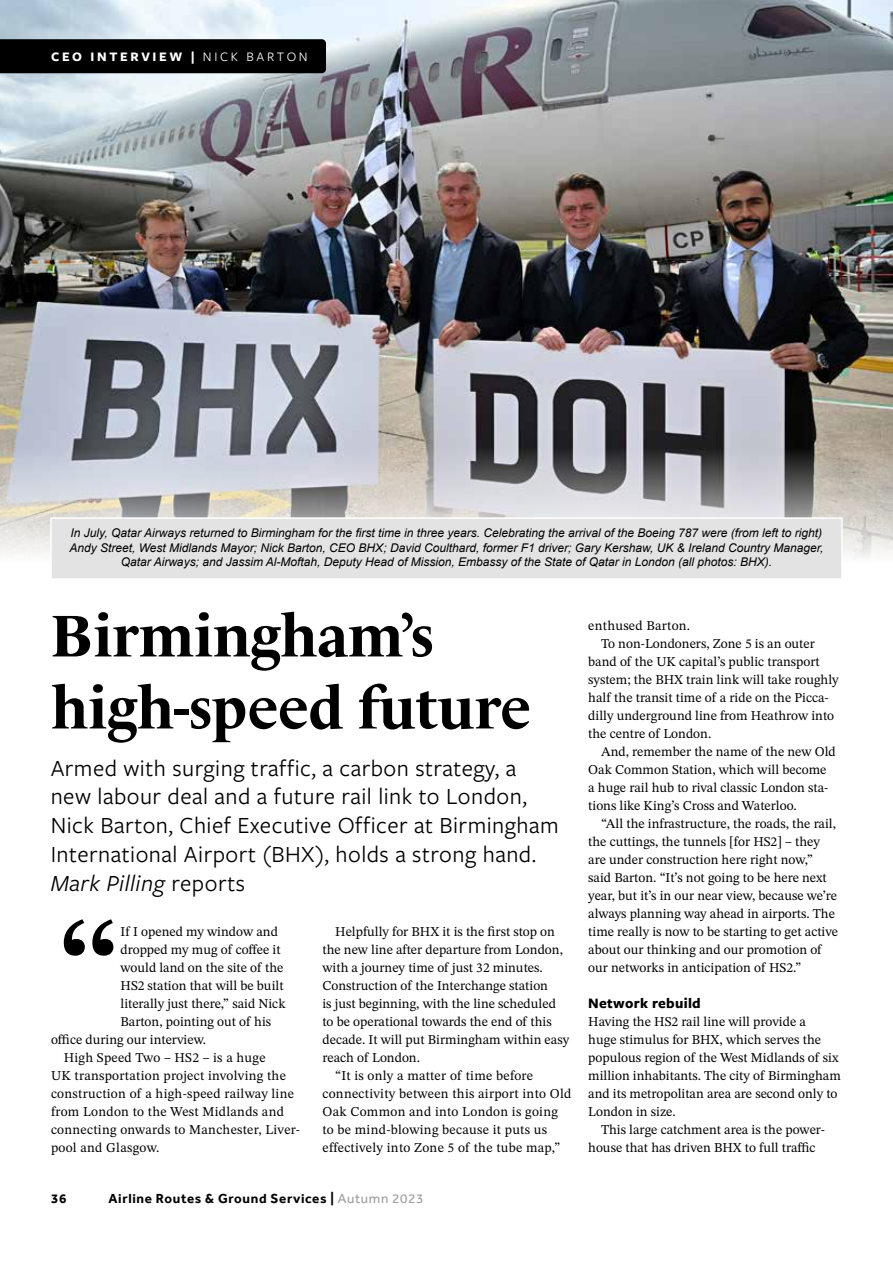
<style>
.page{position:relative;width:893px;height:1263px;background:#fff}
.page>*{position:absolute;margin:0;border:0;box-sizing:border-box;transform-origin:0 0}
.t1{font:150.45px "STIX Two Text";color:#000}
.t2{font:700 60px/72px "Le Monde Livre Std";letter-spacing:-.01em;color:#000}
.t3{font:24px/28.8px "Freight Sans Pro";letter-spacing:.02em;color:#000}
.t4{font:700 15px "Freight Sans Pro";letter-spacing:.02em;color:#000}
.t5{font:13.5px/18px "STIX Two Text";color:#000}
.t6{font:13.5px "STIX Two Text";letter-spacing:.02em;color:#000}
.t7{font:700 13.5px "Effra";letter-spacing:.05em;color:#020203}
.t8{font:700 13.5px "Freight Sans Pro";letter-spacing:.2em;color:#fff}
.t9{font:700 13.5px "Effra";color:#000}
.t10{font:italic 12px/14.4px "Arial";color:#000;text-align:center}
.s1{font-weight:400}
.s2{font-style:italic}
.s3{font-weight:400;color:#9d9d9d}
</style>
<div class="page">
<img style="left:0;top:0;width:893px;height:441px">
<svg style="left:0;top:441px;width:893px;height:117px;background:#b7b6b8"></svg>
<div style="left:0;top:39px;width:326px;height:34px;background:#000"></div>
<div style="left:50px;top:517px;width:793px;height:63px;background:#e3e3e3;border:2px solid #fff"></div>
<p class="t8" style="left:51px;top:47px;width:258px">CEO INTERVIEW | <span class="s1">NICK BARTON</span></p>
<p class="t10" style="left:69px;top:526px;width:756px">In July, Qatar Airways returned to Birmingham for the first time in three years. Celebrating the arrival of the Boeing 787 were (from left to right)<br>Andy Street, West Midlands Mayor; Nick Barton, CEO BHX; David Coulthard, former F1 driver; Gary Kershaw, UK &amp; Ireland Country Manager,<br>Qatar Airways; and Jassim Al-Moftah, Deputy Head of Mission, Embassy of the State of Qatar in London (all photos: BHX).</p>
<h2 class="t2" style="left:51px;top:600px;width:482px">Birmingham’s high-speed future</h2>
<h3 class="t3" style="left:51px;top:752px;width:510px">Armed with surging traffic, a carbon strategy, a new labour deal and a future rail link to London, Nick Barton, Chief Executive Officer at Birmingham International Airport (BHX), holds a strong hand.<br><span class="s2">Mark Pilling</span> reports</h3>
<h1 class="t1" style="left:55px;top:868px;width:67px">“</h1>
<p class="t5" style="left:121px;top:922px;width:159px">If I opened my window and</p>
<p class="t5" style="left:121px;top:940px;width:162px">dropped my mug of coffee it</p>
<p class="t5" style="left:121px;top:958px;width:164px">would land on the site of the</p>
<p class="t5" style="left:121px;top:976px;width:165px">HS2 station that will be built</p>
<p class="t5" style="left:121px;top:994px;width:167px">literally just there,” said Nick</p>
<p class="t5" style="left:121px;top:1012px;width:152px">Barton, pointing out of his</p>
<p class="t5" style="left:51px;top:1030px;width:157px">office during our interview.</p>
<p class="t6" style="left:64px;top:1048px;width:203px">High Speed Two – HS2 – is a huge</p>
<p class="t6" style="left:51px;top:1066px;width:236px">UK transportation project involving the</p>
<p class="t6" style="left:51px;top:1084px;width:245px">construction of a high-speed railway line</p>
<p class="t6" style="left:51px;top:1102px;width:234px">from London to the West Midlands and</p>
<p class="t6" style="left:51px;top:1120px;width:251px">connecting onwards to Manchester, Liver-</p>
<p class="t6" style="left:51px;top:1138px;width:110px">pool and Glasgow.</p>
<p class="t5" style="left:335px;top:922px;width:221px">Helpfully for BHX it is the first stop on</p>
<p class="t5" style="left:322px;top:940px;width:242px">the new line after departure from London,</p>
<p class="t5" style="left:322px;top:958px;width:222px">with a journey time of just 32 minutes.</p>
<p class="t5" style="left:322px;top:976px;width:227px">Construction of the Interchange station</p>
<p class="t5" style="left:322px;top:994px;width:235px">is just beginning, with the line scheduled</p>
<p class="t5" style="left:322px;top:1012px;width:231px">to be operational towards the end of this</p>
<p class="t5" style="left:322px;top:1030px;width:248px">decade. It will put Birmingham within easy</p>
<p class="t5" style="left:322px;top:1048px;width:99px">reach of London.</p>
<p class="t6" style="left:335px;top:1066px;width:199px">“It is only a matter of time before</p>
<p class="t6" style="left:322px;top:1084px;width:250px">connectivity between this airport into Old</p>
<p class="t6" style="left:322px;top:1102px;width:237px">Oak Common and into London is going</p>
<p class="t6" style="left:322px;top:1120px;width:226px">to be mind-blowing because it puts us</p>
<p class="t6" style="left:322px;top:1138px;width:239px">effectively into Zone 5 of the tube map,”</p>
<p class="t9" style="left:51px;top:1190px;width:17px">36</p>
<p class="t7" style="left:108px;top:1190px;width:317px">Airline Routes &amp; Ground Services | <span class="s3">Autumn 2023</span></p>
<p class="t6" style="left:588px;top:616px;width:104px">enthused Barton.</p>
<p class="t5" style="left:601px;top:634px;width:215px">To non-Londoners, Zone 5 is an outer</p>
<p class="t5" style="left:588px;top:652px;width:233px">band of the UK capital’s public transport</p>
<p class="t5" style="left:588px;top:670px;width:252px">system; the BHX train link will take roughly</p>
<p class="t5" style="left:588px;top:688px;width:242px">half the transit time of a ride on the Picca-</p>
<p class="t5" style="left:588px;top:706px;width:247px">dilly underground line from Heathrow into</p>
<p class="t5" style="left:588px;top:724px;width:125px">the centre of London.</p>
<p class="t5" style="left:601px;top:742px;width:236px">And, remember the name of the new Old</p>
<p class="t5" style="left:588px;top:760px;width:240px">Oak Common Station, which will become</p>
<p class="t5" style="left:588px;top:778px;width:242px">a huge rail hub to rival classic London sta-</p>
<p class="t5" style="left:588px;top:796px;width:210px">tions like King’s Cross and Waterloo.</p>
<p class="t5" style="left:601px;top:814px;width:237px">“All the infrastructure, the roads, the rail,</p>
<p class="t5" style="left:588px;top:832px;width:233px">the cuttings, the tunnels [for HS2] – they</p>
<p class="t5" style="left:588px;top:850px;width:226px">are under construction here right now,”</p>
<p class="t5" style="left:588px;top:868px;width:240px">said Barton. “It’s not going to be here next</p>
<p class="t5" style="left:588px;top:886px;width:250px">year, but it’s in our near view, because we’re</p>
<p class="t5" style="left:588px;top:904px;width:248px">always planning way ahead in airports. The</p>
<p class="t5" style="left:588px;top:922px;width:251px">time really is now to be starting to get active</p>
<p class="t5" style="left:588px;top:940px;width:235px">about our thinking and our promotion of</p>
<p class="t5" style="left:588px;top:958px;width:215px">our networks in anticipation of HS2.”</p>
<p class="t4" style="left:588px;top:993px;width:114px">Network rebuild</p>
<p class="t5" style="left:588px;top:1012px;width:254px">Having the HS2 rail line will provide a<br>huge stimulus for BHX, which serves the populous region of the West Midlands of six million inhabitants. The city of Birmingham and its metropolitan area are second only to London in size.</p>
<p class="t5" style="left:588px;top:1120px;width:238px;text-indent:13px">This large catchment area is the power&shy;house that has driven BHX to full traffic</p>
</div>
